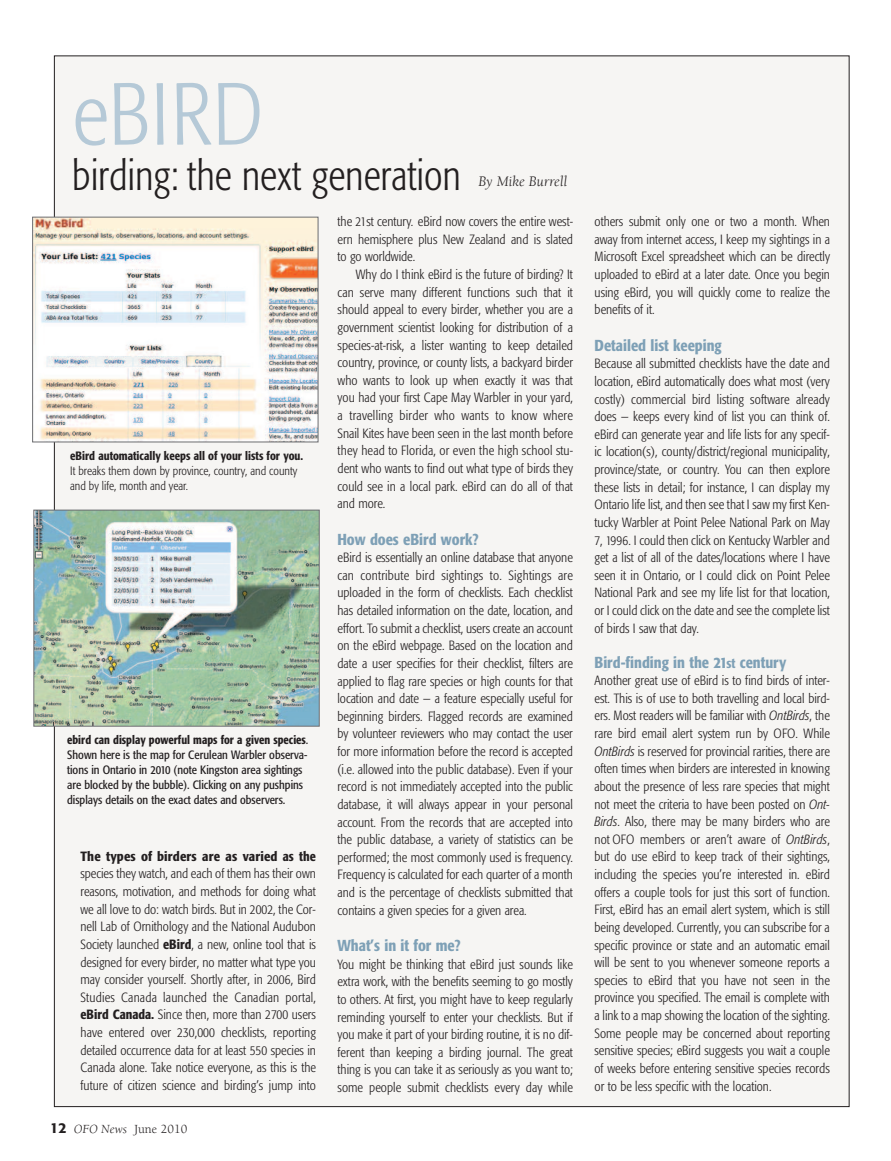
<style>
.page{position:relative;width:891px;height:1161px;background:#fff}
.page>*{position:absolute;margin:0;border:0;box-sizing:border-box;transform-origin:0 0}
.t1{font:300 condensed 87px "Formata";letter-spacing:.015em;color:#b5c9d7}
.t2{font:300 condensed 42px "Formata";color:#231f20;scale:.96 1}
.t3{font:500 condensed 15.75px "Formata";color:#7ea0b6}
.t4{font:italic 15px "Berkeley";color:#231f20}
.t5{font:300 condensed 13.5px "Formata";letter-spacing:.005em;color:#231f20}
.t6{font:300 condensed 13.35px/17.5px "Formata";color:#231f20;text-align:justify}
.t7{font:500 condensed 13.35px "Formata";letter-spacing:.01em;color:#231f20;scale:1.05 1}
.t8{font:12.75px "Berkeley";color:#231f20}
.t9{font:condensed 12px/15px "Formata";color:#231f20}
.t10{font:300 condensed 12px/15px "Formata";color:#231f20}
.t11{font:500 condensed 12px "Formata";color:#231f20}
.s1{font-weight:500}
.s2{font-size:12.15px}
.s3{font-family:"Formata";font-weight:500;font-size:14.25px}
.s4{font-style:italic}
.s5{font-size:13.2px}
.s6{font-size:13.5px}
</style>
<div class="page">
<div style="left:54px;top:56px;width:795px;height:1051px;background:#f6f5f3"></div>
<img style="left:35px;top:512px;width:283px;height:213px">
<div style="left:33px;top:510px;width:287px;height:217px;border:1px solid #6c6d70"></div>
<img style="left:34px;top:219px;width:282px;height:221px">
<div style="left:32px;top:217px;width:286px;height:225px;border:1px solid #6c6d70"></div>
<h1 class="t1" style="left:72px;top:80px;width:193px">eBIRD</h1>
<h2 class="t2" style="left:72px;top:158px;width:406px">birding: the next generation</h2>
<p class="t4" style="left:478px;top:175px;width:90px">By Mike Burrell</p>
<p class="t11" style="left:70px;top:451px;width:235px">eBird automatically keeps all of your lists for you.</p>
<p class="t10" style="left:70px;top:464px;width:229px">It breaks them down by province, country, and county and by life, month and year.</p>
<p class="t9" style="left:67px;top:734px;width:243px"><span class="s1">ebird can display powerful maps for a given species</span>.<br>Shown here is the map for Cerulean Warbler observa&shy;tions in Ontario in 2010 (note Kingston area sightings are blocked by the bubble). Clicking on any pushpins displays details on the exact dates and observers<span class="s2">.</span></p>
<p class="t7" style="left:80px;top:851px;width:226px">The types of birders are as varied as the</p>
<p class="t6" style="left:80px;top:866px;width:237px">species they watch, and each of them has their own reasons, motivation, and methods for doing what we all love to do: watch birds. But in 2002, the Cor&shy;nell Lab of Ornithology and the National Audubon Society launched <span class="s1">eBird</span>, a new, online tool that is designed for every birder, no matter what type you may consider yourself. Shortly after, in 2006, Bird Studies Canada launched the Canadian portal, <span class="s1">eBird Canada.</span> Since then, more than 2700 users have entered over 230,000 checklists, reporting detailed occurrence data for at least 550 species in Canada alone. Take notice everyone, as this is the future of citizen science and birding’s jump into</p>
<p class="t8" style="left:50px;top:1124px;width:139px"><span class="s3">12</span> <span class="s4">OFO News</span> June 2010</p>
<p class="t6" style="left:338px;top:214px;width:237px">the 21st century. eBird now covers the entire west&shy;ern hemisphere plus New Zealand and is slated to go worldwide.</p>
<p class="t6" style="left:338px;top:267px;width:237px;text-indent:18px">Why do I think eBird is the future of birding? It can serve many different functions such that it should appeal to every birder, whether you are a government scientist looking for distribution of a species-at-risk, a lister wanting to keep detailed country, province, or county lists, a backyard birder who wants to look up when exactly it was that you had your first Cape May Warbler in your yard, a travelling birder who wants to know where Snail Kites have been seen in the last month before they head to Florida, or even the high school stu&shy;dent who wants to find out what type of birds they could see in a local park. eBird can do all of that and more.</p>
<p class="t3" style="left:337px;top:533px;width:143px">How does eBird work?</p>
<p class="t6" style="left:337px;top:550px;width:237px">eBird is essentially an online database that anyone can contribute bird sightings to. Sightings are uploaded in the form of checklists. Each checklist has detailed information on the date, location, and effort. To submit a checklist, users create an account on the eBird webpage. Based on the location and date a user specifies for their checklist, filters are applied to flag rare species or high counts for that location and date — a feature especially useful for beginning birders. Flagged records are examined by volunteer reviewers who may contact the user for more information before the record is accepted (i.e. allowed into the public database). Even if your record is not immediately accepted into the public database, it will always appear in your personal account. From the records that are accepted into the public database, a variety of statistics can be performed; the most commonly used is frequency.<br>Frequency is calculated for each quarter of a month and is the percentage of checklists submitted that contains a given species for a given area<span class="s5">.</span></p>
<p class="t3" style="left:337px;top:939px;width:125px">What’s in it for me?</p>
<p class="t6" style="left:337px;top:956px;width:237px">You might be thinking that eBird just sounds like extra work, with the benefits seeming to go mostly to others. At first, you might have to keep regularly reminding yourself to enter your checklists. But if you make it part of your birding routine, it is no dif&shy;ferent than keeping a birding journal. The great thing is you can take it as seriously as you want to; some people submit checklists every day while</p>
<p class="t6" style="left:595px;top:214px;width:237px">others submit only one or two a month. When away from internet access, I keep my sightings in a Microsoft Excel spreadsheet which can be directly uploaded to eBird at a later date. Once you begin using eBird, you will quickly come to realize the benefits of it.</p>
<p class="t3" style="left:594px;top:339px;width:129px">Detailed list keeping</p>
<p class="t6" style="left:594px;top:356px;width:237px">Because all submitted checklists have the date and location, eBird automatically does what most (very costly) commercial bird listing software already does — keeps every kind of list you can think of. eBird can generate year and life lists for any specif&shy;ic location(s), county/district/regional municipality, province/state, or country. You can then explore these lists in detail; for instance, I can display my Ontario life list, and then see that I saw my first Ken&shy;tucky Warbler at Point Pelee National Park on May 7, 1996. I could then click on Kentucky Warbler and get a list of all of the dates/locations where I have seen it in Ontario, or I could click on Point Pelee National Park and see my life list for that location, or I could click on the date and see the complete list of birds I saw that day.</p>
<p class="t3" style="left:594px;top:656px;width:193px">Bird-finding in the 21<span class="s6">st</span> century</p>
<p class="t6" style="left:594px;top:673px;width:237px">Another great use of eBird is to find birds of inter&shy;est. This is of use to both travelling and local bird&shy;ers. Most readers will be familiar with <span class="s4">OntBirds</span>, the rare bird email alert system run by OFO. While <span class="s4">OntBirds</span> is reserved for provincial rarities, there are often times when birders are interested in knowing about the presence of less rare species that might not meet the criteria to have been posted on <span class="s4">Ont-Birds</span>. Also, there may be many birders who are not OFO members or aren’t aware of <span class="s4">OntBirds</span>, but do use eBird to keep track of their sightings, including the species you’re interested in. eBird offers a couple tools for just this sort of function.<br>First, eBird has an email alert system, which is still being developed. Currently, you can subscribe for a specific province or state and an automatic email will be sent to you whenever someone reports a species to eBird that you have not seen in the province you specified. The email is complete with a link to a map showing the location of the sighting.<br>Some people may be concerned about reporting sensitive species; eBird suggests you wait a couple of weeks before entering sensitive species <span class="s6">records</span></p>
<p class="t5" style="left:594px;top:1080px;width:178px">or to be less specific with the location.</p>
</div>
